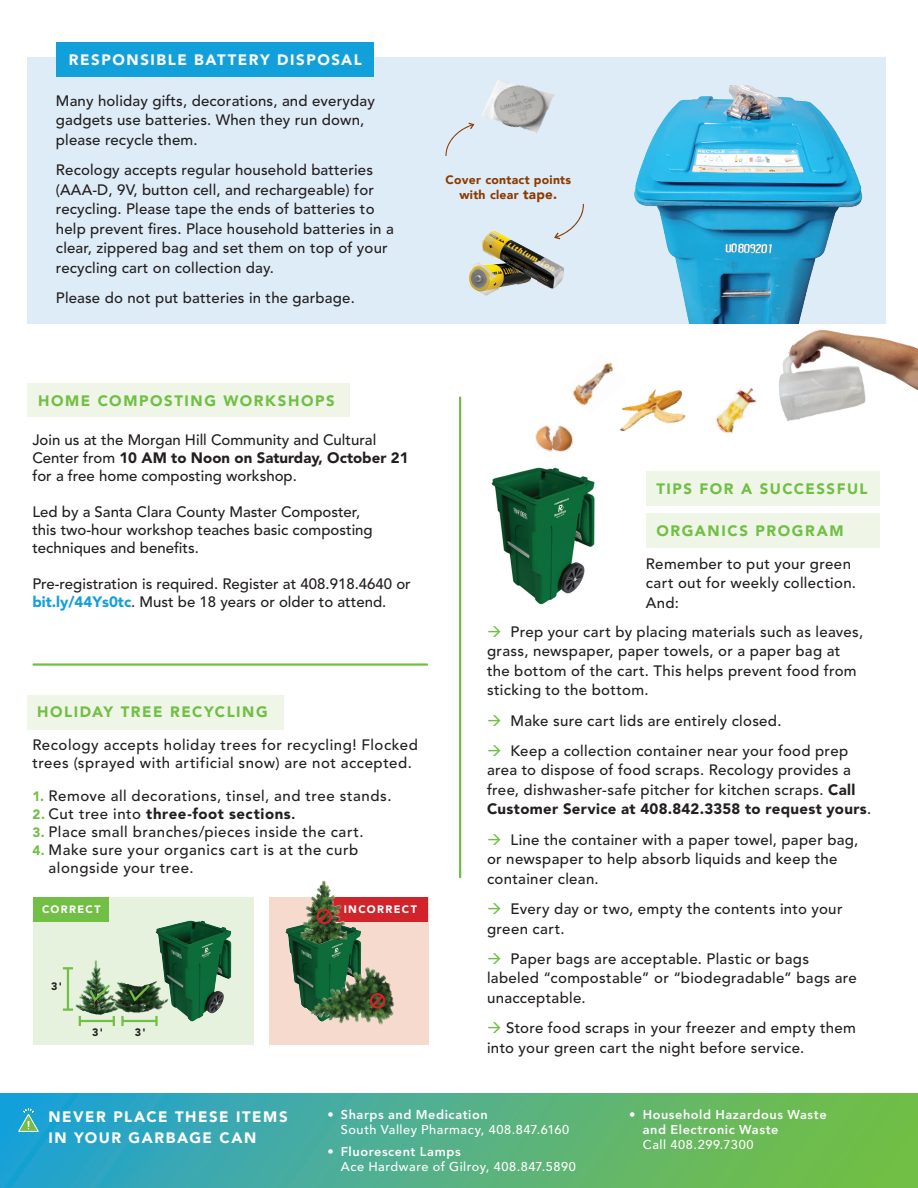
<style>
.page{position:relative;width:918px;height:1188px;background:#fff}
.page>*{position:absolute;margin:0;border:0;box-sizing:border-box;transform-origin:0 0}
.Intro_Letter_Copy{font:500 15px/19.5px "Avenir LT Std";letter-spacing:.01em;color:#231f20}
.Intro_Letter_Copy-2{font:500 15px/18px "Avenir LT Std";letter-spacing:.035em;color:#231f20}
.Body_Copy{font:500 15px/18px "Avenir LT Std";letter-spacing:.035em;color:#231f20}
.Title_Bold{font:900 15px "Avenir LT Std";letter-spacing:.105em;color:#71bf44}
.Titles_All_Caps{font:900 15px/21px "Avenir LT Std";letter-spacing:.105em;color:#fff}
.t1{font:900 15px "Avenir LT Std";letter-spacing:.035em;color:#231f20}
.Title_Bold-2{font:900 15px "Avenir LT Std";letter-spacing:.105em;color:#fff}
.Titles_All_Caps-2{font:900 15px "Avenir LT Std";letter-spacing:.1em;color:#71bf44}
.t2{font:500 12.75px/15.3px "Avenir LT Std";letter-spacing:.04em;color:#fff}
.t3{font:800 12.75px/15.3px "Avenir LT Std";letter-spacing:.04em;color:#fff}
.Eyebrow{font:900 12.15px/15px "Avenir";letter-spacing:.02em;color:#8b3b00;text-align:center}
.Subtitles_All_Caps{font:900 10.65px "Avenir LT Std";letter-spacing:.13em;color:#fff}
.Subtitles_All_Caps-2{font:900 10.65px "Avenir LT Std";color:#231f20}
.s1{font-size:13.5px}
.s2{font-weight:900}
.s3{font-weight:900;color:#12a0db}
.s4{font-weight:900;font-size:13.5px;color:#71bf44}
.s5{font-size:13.5px;color:#71bf44}
.s6{font-weight:500}
.s7{font-weight:800}
.s8{color:#71bf44}
</style>
<div class="page">
<div style="left:27px;top:695px;width:257px;height:35px;background:#eff6e8"></div>
<div style="left:27px;top:57px;width:859px;height:267px;background:#deecf8"></div>
<div style="left:27px;top:384px;width:322px;height:33px;background:#eff6e8"></div>
<hr style="left:459px;top:397px;width:2px;height:480px;background:#71bf44">
<div style="left:0;top:1094px;width:918px;height:94px;background:linear-gradient(to right,#23a1d5,#7cc03c)"></div>
<svg style="left:17px;top:1108px;width:23px;height:24px"></svg>
<svg style="left:269px;top:897px;width:159px;height:147px;fill:#f7dace"></svg>
<div style="left:324px;top:897px;width:104px;height:24px;background:#d1232a"></div>
<svg style="left:33px;top:897px;width:221px;height:147px;fill:#e7f2de"></svg>
<div style="left:33px;top:897px;width:75px;height:24px;background:#71bf44"></div>
<img style="left:156px;top:921px;width:46px;height:10px">
<img style="left:286px;top:921px;width:46px;height:10px">
<svg style="left:319px;top:880px;width:5px;height:6px"></svg>
<svg style="left:316px;top:909px;width:16px;height:15px"></svg>
<img style="left:76px;top:958px;width:43px;height:57px">
<img style="left:116px;top:982px;width:39px;height:9px">
<svg style="left:87px;top:982px;width:26px;height:21px"></svg>
<svg style="left:127px;top:982px;width:25px;height:21px"></svg>
<hr style="left:80px;top:1020px;width:34px;height:2px;background:#71bf44">
<svg style="left:79px;top:1016px;width:2px;height:10px"></svg>
<svg style="left:113px;top:1016px;width:2px;height:10px"></svg>
<hr style="left:122px;top:1020px;width:34px;height:2px;background:#71bf44">
<svg style="left:121px;top:1016px;width:3px;height:10px"></svg>
<svg style="left:155px;top:1016px;width:3px;height:10px"></svg>
<hr style="left:67px;top:968px;width:2px;height:42px;background:#71bf44">
<svg style="left:63px;top:967px;width:10px;height:2px"></svg>
<svg style="left:63px;top:1009px;width:10px;height:2px"></svg>
<img style="left:289px;top:940px;width:43px;height:78px">
<svg style="left:365px;top:967px;width:3px;height:7px"></svg>
<svg style="left:370px;top:993px;width:16px;height:16px"></svg>
<hr style="left:34px;top:663px;width:393px;height:3px;background:#71bf44">
<img style="left:491px;top:467px;width:104px;height:138px">
<img style="left:716px;top:388px;width:41px;height:45px">
<img style="left:535px;top:425px;width:39px;height:27px">
<img style="left:573px;top:362px;width:40px;height:44px">
<img style="left:602px;top:367px;width:84px;height:65px">
<div style="left:646px;top:472px;width:233px;height:34px;background:#eff6e8"></div>
<div style="left:646px;top:513px;width:233px;height:35px;background:#eff6e8"></div>
<div style="left:56px;top:43px;width:317px;height:34px;background:#12a0db"></div>
<img style="left:635px;top:86px;width:227px;height:238px">
<img style="left:474px;top:80px;width:81px;height:54px">
<svg style="left:554px;top:204px;width:30px;height:35px"></svg>
<img style="left:468px;top:230px;width:85px;height:66px">
<svg style="left:445px;top:123px;width:29px;height:33px"></svg>
<img style="left:759px;top:294px;width:159px;height:128px">
<p class="Title_Bold-2" style="left:69px;top:51px;width:295px">RESPONSIBLE BATTERY DISPOSAL</p>
<p class="Intro_Letter_Copy" style="left:56px;top:91px;width:320px">Many holiday gifts, decorations, and everyday gadgets use batteries. When they run down, please recycle them.</p>
<p class="Intro_Letter_Copy" style="left:56px;top:161px;width:339px">Recology accepts regular household batteries (AAA-D, 9V, button cell, and rechargeable) for recycling. Please tape the ends of batteries to help prevent fires. Place household batteries in a clear, zippered bag and set them on top of your recycling cart on collection day.</p>
<p class="Intro_Letter_Copy" style="left:56px;top:288px;width:300px">Please do not put batteries in the garbage.</p>
<p class="Eyebrow" style="left:446px;top:171px;width:127px">Cover contact points with clear <span class="s1">tape.</span></p>
<p class="Title_Bold" style="left:38px;top:392px;width:298px">HOME COMPOSTING WORKSHOPS</p>
<p class="Intro_Letter_Copy" style="left:32px;top:431px;width:378px;line-height:18px">Join us at the Morgan Hill Community and Cultural<br>Center from <span class="s2">10 AM to Noon on Saturday, October 21 </span>for a free home composting workshop.</p>
<p class="Intro_Letter_Copy" style="left:32px;top:503px;width:342px;line-height:18px">Led by a Santa Clara County Master Composter, this two-hour workshop teaches basic composting techniques and benefits.</p>
<p class="Intro_Letter_Copy" style="left:32px;top:575px;width:380px;line-height:18px">Pre-registration is required. Register at 408.918.4640 or <span class="s3">bit.ly/44Ys0tc</span>. Must be 18 years or older to attend.</p>
<p class="Titles_All_Caps-2" style="left:37px;top:703px;width:232px">HOLIDAY TREE RECYCLING</p>
<p class="Body_Copy" style="left:32px;top:736px;width:387px">Recology accepts holiday trees for recycling! Flocked trees (sprayed with artificial snow) are not accepted.</p>
<p class="Intro_Letter_Copy-2" style="left:32px;top:787px;width:361px"><span class="s4">1.</span> Remove all decorations, tinsel, and tree stands.</p>
<p class="t1" style="left:32px;top:805px;width:265px"><span class="s5">2.</span> <span class="s6">Cut tree into</span> three-foot sections<span class="s7">.</span></p>
<p class="Intro_Letter_Copy-2" style="left:32px;top:823px;width:333px"><span class="s4">3.</span> Place small branches/pieces inside the cart.</p>
<p class="Intro_Letter_Copy-2" style="left:49px;top:841px;width:311px;text-indent:-16px"><span class="s4">4.</span> Make sure your organics cart is at the curb alongside your tree.</p>
<p class="Subtitles_All_Caps" style="left:42px;top:903px;width:60px">CORRECT</p>
<p class="Subtitles_All_Caps-2" style="left:51px;top:980px;width:12px">3'</p>
<p class="Subtitles_All_Caps-2" style="left:92px;top:1026px;width:12px">3'</p>
<p class="Subtitles_All_Caps-2" style="left:135px;top:1026px;width:12px">3'</p>
<p class="Subtitles_All_Caps" style="left:344px;top:903px;width:75px">INCORRECT</p>
<p class="Title_Bold" style="left:656px;top:480px;width:213px">TIPS FOR A SUCCESSFUL</p>
<p class="Title_Bold" style="left:656px;top:521px;width:189px">ORGANICS PROGRAM</p>
<p class="Intro_Letter_Copy" style="left:646px;top:554px;width:212px">Remember to put your green cart out for weekly collection.<br>And:</p>
<p class="Intro_Letter_Copy" style="left:487px;top:622px;width:378px"><span class="s8">→</span> Prep your cart by placing materials such as leaves, grass, newspaper, paper towels, or a paper bag at the bottom of the cart. This helps prevent food from sticking to the bottom.</p>
<p class="Intro_Letter_Copy" style="left:487px;top:711px;width:296px"><span class="s8">→</span> Make sure cart lids are entirely closed.</p>
<p class="Intro_Letter_Copy" style="left:487px;top:741px;width:386px"><span class="s8">→</span> Keep a collection container near your food prep area to dispose of food scraps. Recology provides a free, dishwasher-safe pitcher for kitchen scraps. <span class="s2">Call Customer Service at 408.842.3358 to request yours</span>.</p>
<p class="Intro_Letter_Copy" style="left:487px;top:830px;width:373px"><span class="s8">→</span> Line the container with a paper towel, paper bag, or newspaper to help absorb liquids and keep the container clean.</p>
<p class="Intro_Letter_Copy" style="left:487px;top:900px;width:357px"><span class="s8">→</span> Every day or two, empty the contents into your green cart.</p>
<p class="Intro_Letter_Copy" style="left:487px;top:949px;width:371px"><span class="s8">→</span> Paper bags are acceptable. Plastic or bags labeled “compostable” or “biodegradable” bags are unacceptable.</p>
<p class="Intro_Letter_Copy" style="left:487px;top:1019px;width:370px"><span class="s8">→</span> Store food scraps in your freezer and empty them into your green cart the night before service.</p>
<p class="Titles_All_Caps" style="left:48px;top:1106px;width:241px">NEVER PLACE THESE ITEMS<br>IN YOUR GARBAGE CAN</p>
<p class="t2" style="left:341px;top:1107px;width:230px;text-indent:-14px">• <span class="s7">Sharps and Medication<br></span>South Valley Pharmacy, 408.847.6160</p>
<p class="t2" style="left:341px;top:1144px;width:236px;text-indent:-14px">• <span class="s7">Fluorescent Lamps<br></span>Ace Hardware of Gilroy, 408.847.5890</p>
<p class="t3" style="left:643px;top:1107px;width:185px;text-indent:-14px"><span class="s6">•</span> Household Hazardous Waste and Electronic Waste</p>
<p class="t2" style="left:643px;top:1137px;width:112px">Call 408.299.7300</p>
</div>
